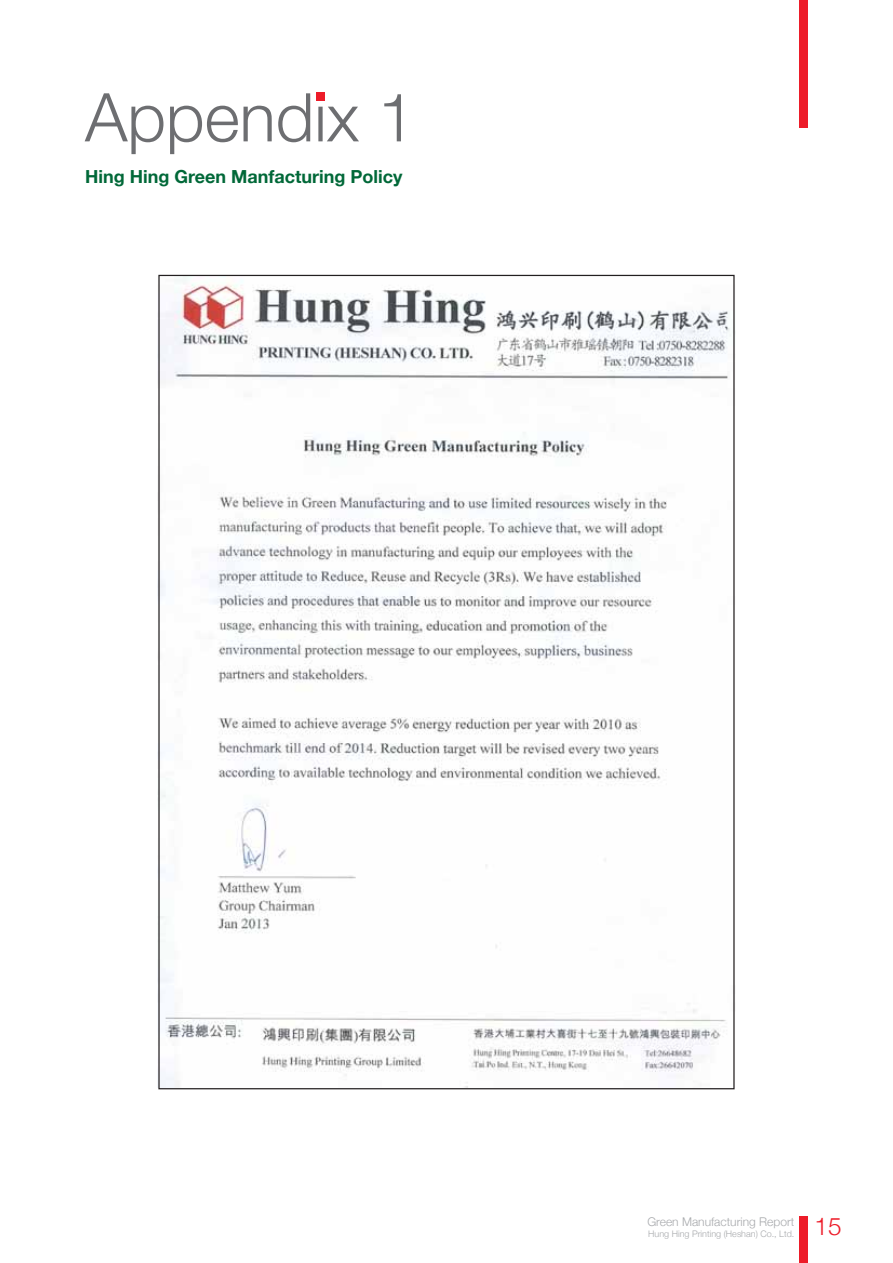
<style>
.page{position:relative;width:893px;height:1263px;background:#fff}
.page>*{position:absolute;margin:0;border:0;box-sizing:border-box;transform-origin:0 0}
.t1{font:300 67.2px "Helvetica Neue";color:#6d6e71}
.t2{font:300 24.45px "Helvetica Neue";color:#ed1c29}
.t3{font:700 18px "Helvetica Neue";color:#006838}
.t4{font:300 12px "Helvetica Neue";color:#a7a9ac}
.t5{font:300 9px "Helvetica Neue";color:#a7a9ac}
</style>
<div class="page">
<div style="left:799px;top:0;width:9px;height:128px;background:#ed1c29"></div>
<div style="left:799px;top:1216px;width:9px;height:47px;background:#ed1c29"></div>
<div style="left:316px;top:93px;width:9px;height:8px;background:#ed1c29"></div>
<img style="left:157px;top:277px;width:579px;height:810px">
<h1 class="t1" style="left:85px;top:76px;width:332px">Appendix 1</h1>
<h3 class="t3" style="left:85px;top:165px;width:319px">Hing Hing Green Manfacturing Policy</h3>
<h3 class="t4" style="left:647px;top:1214px;width:148px">Green Manufacturing Report</h3>
<p class="t5" style="left:648px;top:1228px;width:148px">Hung Hing Printing (Heshan) Co., Ltd.</p>
<h2 class="t2" style="left:814px;top:1212px;width:29px">15</h2>
</div>
